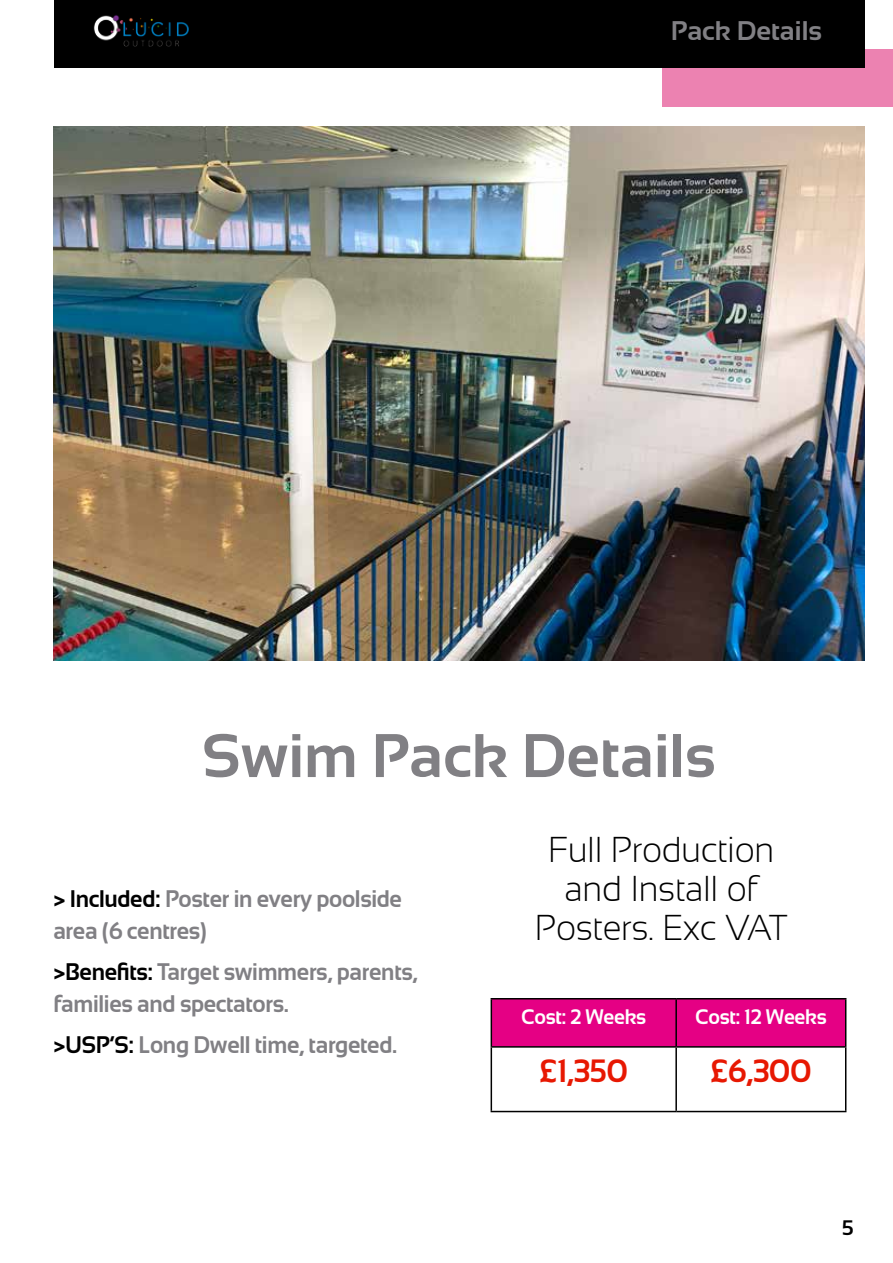
<style>
.page{position:relative;width:893px;height:1263px;background:#fff}
.page>*{position:absolute;margin:0;border:0;box-sizing:border-box;transform-origin:0 0}
.t1{font:700 61.5px "Sansation";color:#818084}
.t2{font:300 36px/39px "Sansation";letter-spacing:-.01em;color:#000;text-align:center;scale:.95 1}
.t3{font:700 32.25px "Sansation";letter-spacing:-.015em;color:#e71802;scale:.95 1}
.t4{font:700 27px "Sansation";color:#818084}
.t5{font:700 24px/32.2px "Sansation";letter-spacing:-.015em;color:#818084;scale:.95 1}
.t6{font:700 21px "Sansation";letter-spacing:-.015em;color:#fff;scale:.95 1}
.t7{font:700 21px "Sansation";color:#000}
.s1{color:#000}
</style>
<div class="page">
<img style="left:53px;top:127px;width:811px;height:534px">
<div style="left:662px;top:49px;width:231px;height:57px;background:#ec82b1"></div>
<div style="left:54px;top:0;width:810px;height:68px;background:#000"></div>
<img style="left:93px;top:15px;width:96px;height:32px">
<div style="left:492px;top:999px;width:353px;height:47px;background:#e50084"></div>
<hr style="left:491px;top:998px;width:185px;height:1px;background:#000">
<hr style="left:491px;top:999px;width:1px;height:47px;background:#000">
<hr style="left:676px;top:998px;width:170px;height:1px;background:#000">
<hr style="left:675px;top:999px;width:2px;height:47px;background:#000">
<hr style="left:845px;top:999px;width:1px;height:47px;background:#000">
<hr style="left:491px;top:1046px;width:185px;height:2px;background:#000">
<hr style="left:491px;top:1048px;width:1px;height:63px;background:#000">
<hr style="left:676px;top:1046px;width:170px;height:2px;background:#000">
<hr style="left:675px;top:1048px;width:2px;height:63px;background:#000">
<hr style="left:845px;top:1048px;width:1px;height:63px;background:#000">
<hr style="left:491px;top:1111px;width:185px;height:1px;background:#000">
<hr style="left:676px;top:1111px;width:170px;height:1px;background:#000">
<p class="t4" style="left:671px;top:15px;width:153px">Pack Details</p>
<h1 class="t1" style="left:202px;top:721px;width:515px">Swim Pack Details</h1>
<p class="t5" style="left:53px;top:883px;width:369px"><span class="s1">&gt; Included:</span> Poster in every poolside area (6 centres)</p>
<p class="t5" style="left:53px;top:956px;width:385px"><span class="s1">&gt;Benefits:</span> Target swimmers, parents, families and spectators.</p>
<p class="t5" style="left:53px;top:1029px;width:364px"><span class="s1">&gt;USP’S:</span> Long Dwell time, targeted.</p>
<h2 class="t2" style="left:535px;top:830px;width:267px">Full Production and Install of<br>Posters. Exc VAT</h2>
<p class="t6" style="left:521px;top:1005px;width:133px">Cost: 2 Weeks</p>
<p class="t6" style="left:695px;top:1005px;width:140px">Cost: 12 Weeks</p>
<h3 class="t3" style="left:539px;top:1053px;width:95px">£1,350</h3>
<h3 class="t3" style="left:710px;top:1053px;width:108px">£6,300</h3>
<p class="t7" style="left:842px;top:1216px;width:13px">5</p>
</div>
